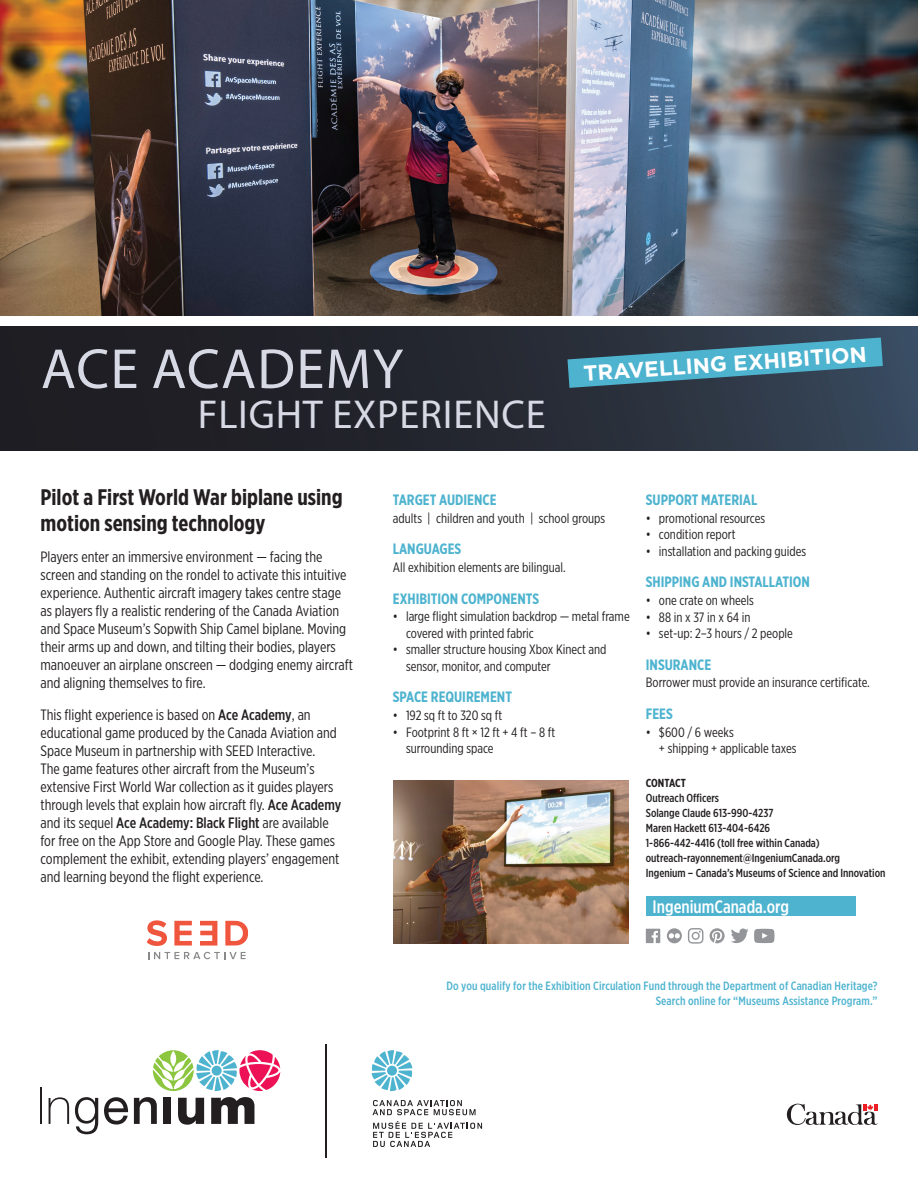
<style>
.page{position:relative;width:918px;height:1188px;background:#fff}
.page>*{position:absolute;margin:0;border:0;box-sizing:border-box;transform-origin:0 0}
.SPECS_tx{font:57px "Myriad Pro";letter-spacing:.02em;color:#d7d9e5}
.SPECS_tx-2{font:40.5px "Myriad Pro";letter-spacing:.02em;color:#d7d9e5}
.cover_tx{font:700 22.5px/25.5px "Gotham X Narrow";color:#231f20}
.TRAVELLING_EXHIBITIO{font:700 21.6px "Gotham";color:#fff}
.URL_box{font:500 18px "Gotham X Narrow";color:#fff}
.cover_tx-2{font:15px/18px "Gotham X Narrow";color:#231f20}
.SPECS_title{font:700 15px "Gotham X Narrow";color:#4db3cf}
.SPECS_tx-3{font:13.5px/16.5px "Gotham X Narrow";color:#231f20}
.PAM_line{font:500 12px/15px "Gotham X Narrow";letter-spacing:.01em;color:#4db3cf;text-align:right}
.contact{font:500 11.7px/15px "Gotham X Narrow";color:#231f20}
.s1{font-weight:500}
.s2{font-weight:700}
</style>
<div class="page">
<img style="left:0;top:0;width:918px;height:316px">
<div style="left:0;top:326px;width:918px;height:124px;background:linear-gradient(to right,#191518,#344254)"></div>
<div style="left:646px;top:897px;width:209px;height:19px;background:#4db3cf"></div>
<svg style="left:646px;top:929px;width:14px;height:14px"></svg>
<svg style="left:731px;top:929px;width:43px;height:14px"></svg>
<svg style="left:688px;top:928px;width:15px;height:16px"></svg>
<svg style="left:710px;top:928px;width:15px;height:15px"></svg>
<svg style="left:667px;top:928px;width:15px;height:15px"></svg>
<svg style="left:567px;top:338px;width:316px;height:50px;background:#407e94"></svg>
<svg style="left:147px;top:920px;width:20px;height:26px"></svg>
<svg style="left:225px;top:921px;width:23px;height:25px"></svg>
<svg style="left:174px;top:921px;width:18px;height:25px"></svg>
<svg style="left:200px;top:921px;width:17px;height:25px"></svg>
<svg style="left:148px;top:952px;width:98px;height:7px"></svg>
<img style="left:393px;top:780px;width:235px;height:163px">
<svg style="left:372px;top:1050px;width:40px;height:41px"></svg>
<div style="left:387px;top:1066px;width:10px;height:10px;background:#4db3cf;border-radius:50%"></div>
<svg style="left:372px;top:1100px;width:104px;height:15px"></svg>
<svg style="left:373px;top:1121px;width:109px;height:26px"></svg>
<hr style="left:40px;top:1088px;width:2px;height:36px;background:#231f20">
<svg style="left:49px;top:1097px;width:20px;height:27px"></svg>
<svg style="left:75px;top:1097px;width:23px;height:37px"></svg>
<svg style="left:104px;top:1097px;width:24px;height:28px"></svg>
<svg style="left:134px;top:1097px;width:23px;height:27px"></svg>
<div style="left:164px;top:1098px;width:7px;height:26px;background:#231f20"></div>
<svg style="left:178px;top:1098px;width:26px;height:27px"></svg>
<svg style="left:211px;top:1097px;width:43px;height:27px"></svg>
<svg style="left:153px;top:1050px;width:127px;height:41px"></svg>
<hr style="left:325px;top:1045px;width:1px;height:113px;background:#231f20">
<svg style="left:787px;top:1104px;width:91px;height:21px"></svg>
<p class="SPECS_tx" style="left:41px;top:334px;width:364px">ACE ACADEMY</p>
<p class="SPECS_tx-2" style="left:198px;top:389px;width:349px">FLIGHT EXPERIENCE</p>
<p class="TRAVELLING_EXHIBITIO" style="left:583px;top:359px;width:285px;rotate:-4deg">TRAVELLING EXHIBITION</p>
<p class="cover_tx" style="left:40px;top:484px;width:304px">Pilot a First World War biplane using motion sensing technology</p>
<p class="cover_tx-2" style="left:40px;top:548px;width:314px">Players enter an immersive environment — facing the screen and standing on the rondel to activate this intuitive experience. Authentic aircraft imagery takes centre stage as players fly a realistic rendering of the Canada Aviation and Space Museum’s Sopwith Ship Camel biplane. Moving their arms up and down, and tilting their bodies, players manoeuver an airplane onscreen — dodging enemy aircraft and aligning themselves to fire.</p>
<p class="cover_tx-2" style="left:40px;top:705px;width:302px">This flight experience is based on <span class="s1">Ace Academy</span>, an educational game produced by the Canada Aviation and Space Museum in partnership with SEED Interactive.<br>The game features other aircraft from the Museum’s extensive First World War collection as it guides players through levels that explain how aircraft fly. <span class="s1">Ace Academy </span>and its sequel <span class="s1">Ace Academy: Black Flight</span> are available for free on the App Store and Google Play. These games complement the exhibit, extending players’ engagement and learning beyond the flight experience.</p>
<p class="SPECS_title" style="left:393px;top:490px;width:105px">TARGET AUDIENCE</p>
<p class="SPECS_tx-3" style="left:393px;top:509px;width:214px">adults | children and youth | school groups</p>
<p class="SPECS_title" style="left:393px;top:540px;width:70px">LANGUAGES</p>
<p class="SPECS_tx-3" style="left:393px;top:559px;width:174px">All exhibition elements are bilingual.</p>
<p class="SPECS_title" style="left:393px;top:589px;width:148px">EXHIBITION COMPONENTS</p>
<p class="SPECS_tx-3" style="left:406px;top:608px;width:225px;text-indent:-13px">• large flight simulation backdrop — metal frame covered with printed fabric</p>
<p class="SPECS_tx-3" style="left:406px;top:641px;width:202px;text-indent:-13px">• smaller structure housing Xbox Kinect and sensor, monitor, and computer</p>
<p class="SPECS_title" style="left:393px;top:688px;width:121px">SPACE REQUIREMENT</p>
<p class="SPECS_tx-3" style="left:393px;top:707px;width:111px">• 192 sq ft to 320 sq ft</p>
<p class="SPECS_tx-3" style="left:406px;top:724px;width:151px;text-indent:-13px">• Footprint 8 ft × 12 ft + 4 ft – 8 ft surrounding space</p>
<p class="SPECS_title" style="left:646px;top:490px;width:113px">SUPPORT MATERIAL</p>
<p class="SPECS_tx-3" style="left:646px;top:509px;width:121px">• promotional resources</p>
<p class="SPECS_tx-3" style="left:646px;top:526px;width:91px">• condition report</p>
<p class="SPECS_tx-3" style="left:646px;top:542px;width:162px">• installation and packing guides</p>
<p class="SPECS_title" style="left:646px;top:573px;width:166px">SHIPPING AND INSTALLATION</p>
<p class="SPECS_tx-3" style="left:646px;top:592px;width:110px">• one crate on wheels</p>
<p class="SPECS_tx-3" style="left:646px;top:608px;width:106px">• 88 in x 37 in x 64 in</p>
<p class="SPECS_tx-3" style="left:646px;top:625px;width:149px">• set-up: 2–3 hours / 2 people</p>
<p class="SPECS_title" style="left:646px;top:655px;width:67px">INSURANCE</p>
<p class="SPECS_tx-3" style="left:646px;top:674px;width:226px">Borrower must provide an insurance certificate.</p>
<p class="SPECS_title" style="left:646px;top:704px;width:28px">FEES</p>
<p class="SPECS_tx-3" style="left:646px;top:724px;width:89px">• $600 / 6 weeks</p>
<p class="SPECS_tx-3" style="left:659px;top:740px;width:139px">+ shipping + applicable taxes</p>
<p class="contact" style="left:646px;top:775px;width:75px"><span class="s2">CONTACT<br></span>Outreach Officers</p>
<p class="contact" style="left:646px;top:805px;width:129px">Solange Claude 613-990-4237</p>
<p class="contact" style="left:646px;top:820px;width:126px">Maren Hackett 613-404-6426</p>
<p class="contact" style="left:646px;top:835px;width:176px">1-866-442-4416 (toll free within Canada)</p>
<p class="contact" style="left:646px;top:850px;width:196px">outreach-rayonnement@IngeniumCanada.org</p>
<p class="contact" style="left:646px;top:865px;width:241px">Ingenium – Canada’s Museums of Science and Innovation</p>
<p class="URL_box" style="left:653px;top:896px;width:138px">IngeniumCanada.org</p>
<p class="PAM_line" style="left:446px;top:978px;width:433px">Do you qualify for the Exhibition Circulation Fund through the Department of Canadian Heritage?<br>Search online for “Museums Assistance Program.”</p>
</div>
